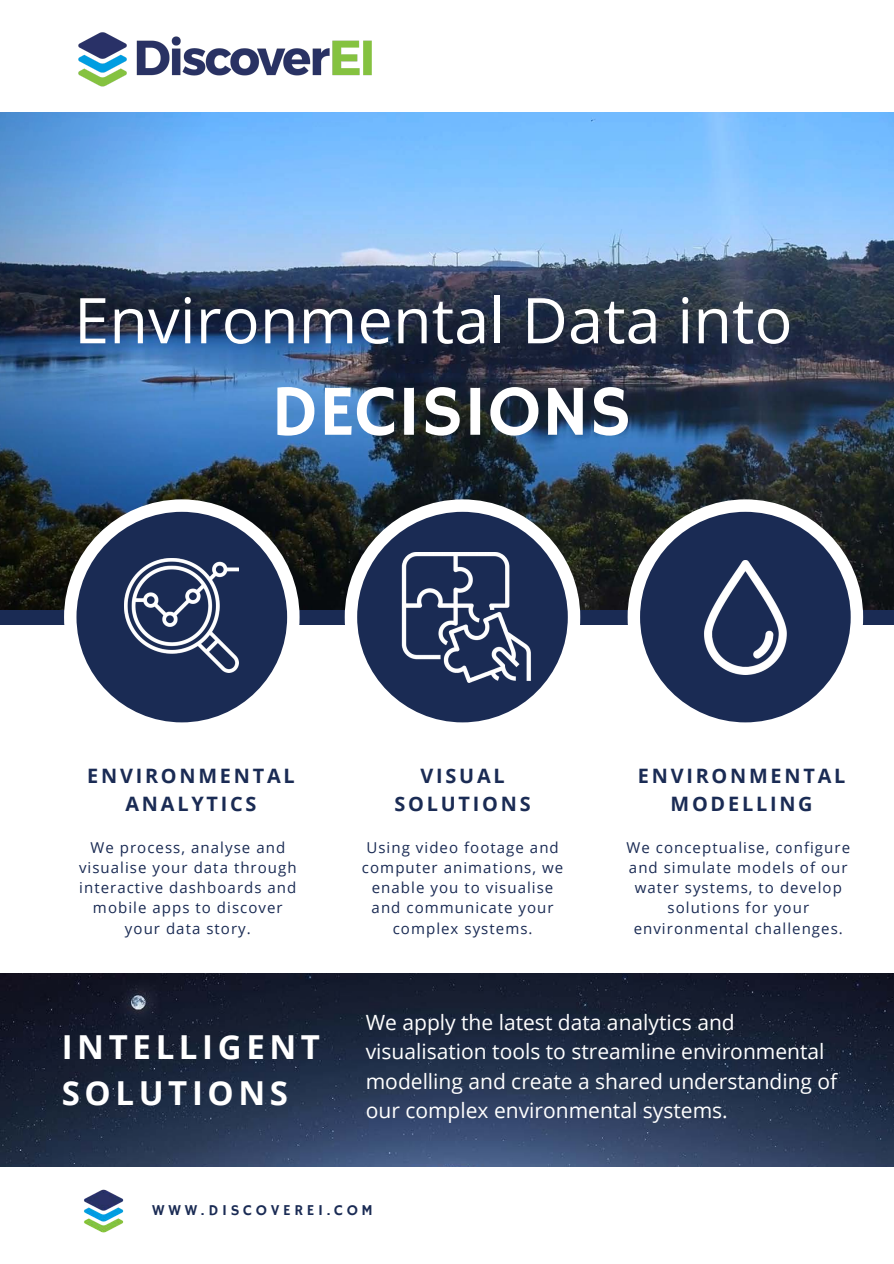
<style>
.page{position:relative;width:894px;height:1264px;background:#fff}
.page>*{position:absolute;margin:0;border:0;box-sizing:border-box;transform-origin:0 0}
.t1{font:72px "Hammersmith One";color:#fff}
.t2{font:63px "Open Sans";color:#fff}
.t3{font:700 33px/46.2px "Open Sans";letter-spacing:.14em;color:#fff}
.t4{font:21px/29.2px "Open Sans";color:#fff}
.t5{font:700 19.8px/27px "Open Sans";letter-spacing:.14em;color:#1a2b54;text-align:center}
.t6{font:15px/20.2px "Open Sans";letter-spacing:.07em;color:#1a2b54;text-align:center}
.t7{font:15px "Hammersmith One";letter-spacing:.245em;color:#1a2b54}
</style>
<div class="page">
<img style="left:0;top:112px;width:893px;height:498px">
<div style="left:0;top:610px;width:893px;height:15px;background:#1a2b54"></div>
<svg style="left:64px;top:499px;width:235px;height:224px;fill:#1a2b54"></svg>
<svg style="left:345px;top:499px;width:235px;height:224px;fill:#1a2b54"></svg>
<svg style="left:627px;top:499px;width:235px;height:224px;fill:#1a2b54"></svg>
<img style="left:125px;top:558px;width:114px;height:114px">
<img style="left:688px;top:560px;width:114px;height:114px">
<img style="left:401px;top:553px;width:130px;height:129px">
<img style="left:78px;top:32px;width:294px;height:55px">
<img style="left:0;top:973px;width:893px;height:193px">
<img style="left:84px;top:1189px;width:40px;height:44px">
<h2 class="t2" style="left:74px;top:276px;width:719px">Environmental Data into</h2>
<h1 class="t1" style="left:270px;top:370px;width:362px">DECISIONS</h1>
<h3 class="t5" style="left:87px;top:762px;width:209px">ENVIRONMENTAL<br>ANALYTICS</h3>
<h3 class="t5" style="left:637px;top:762px;width:209px">ENVIRONMENTAL<br>MODELLING</h3>
<p class="t6" style="left:362px;top:836px;width:203px">Using video footage and computer animations, we enable you to visualise and communicate your complex systems.</p>
<h3 class="t5" style="left:394px;top:762px;width:137px">VISUAL<br>SOLUTIONS</h3>
<p class="t6" style="left:626px;top:836px;width:225px">We conceptualise, configure and simulate models of our water systems, to develop solutions for your environmental challenges.</p>
<p class="t6" style="left:79px;top:836px;width:219px">We process, analyse and visualise your data through interactive dashboards and mobile apps to discover your data story.</p>
<h3 class="t3" style="left:62px;top:1022px;width:260px">INTELLIGENT<br>SOLUTIONS</h3>
<h3 class="t4" style="left:365px;top:1007px;width:473px">We apply the latest data analytics and visualisation tools to streamline environmental modelling and create a shared understanding of our complex environmental systems.</h3>
<p class="t7" style="left:152px;top:1201px;width:222px">WWW.DISCOVEREI.COM</p>
</div>
